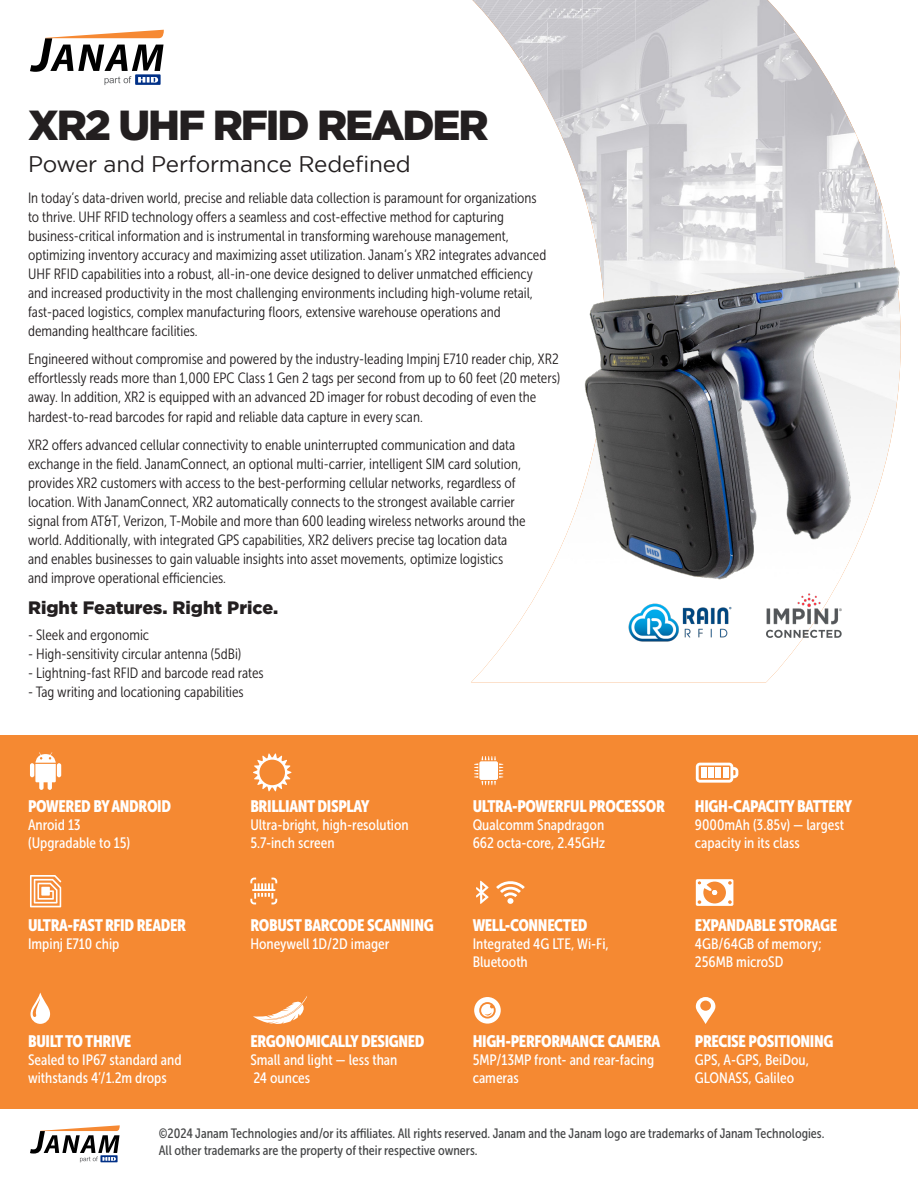
<style>
.page{position:relative;width:918px;height:1188px;background:#fff}
.page>*{position:absolute;margin:0;border:0;box-sizing:border-box;transform-origin:0 0}
.t1{font:900 42px "Gotham";letter-spacing:-.05em;color:#231f20}
.t2{font:22.5px "Gotham";letter-spacing:-.01em;color:#231f20}
.t3{font:900 18px "Gotham";color:#231f20}
.t4{font:16.5px "Museo Sans Cond 900";letter-spacing:-.02em;color:#fff}
.t5{font:15px/18px "Museo Sans Cond 500";color:#fff}
.t6{font:14.85px/19px "Museo Sans Cond 300";color:#231f20}
.t7{font:13.5px/16.5px "Museo Sans Cond 500";color:#454647}
</style>
<div class="page">
<img style="left:471px;top:0;width:422px;height:682px">
<div style="left:0;top:735px;width:918px;height:374px;background:#f58932"></div>
<svg style="left:30px;top:30px;width:134px;height:55px"></svg>
<svg style="left:696px;top:763px;width:42px;height:20px"></svg>
<div style="left:701px;top:767px;width:5px;height:11px;background:#fff"></div>
<div style="left:708px;top:767px;width:6px;height:11px;background:#fff"></div>
<div style="left:715px;top:767px;width:6px;height:11px;background:#fff"></div>
<div style="left:723px;top:767px;width:6px;height:11px;background:#fff"></div>
<svg style="left:253px;top:753px;width:39px;height:39px"></svg>
<svg style="left:30px;top:1125px;width:90px;height:37px"></svg>
<img style="left:546px;top:250px;width:355px;height:340px">
<svg style="left:35px;top:752px;width:21px;height:38px"></svg>
<hr style="left:57px;top:763px;width:4px;height:14px;background:#fff;border-radius:2px">
<hr style="left:30px;top:763px;width:4px;height:14px;background:#fff;border-radius:2px">
<svg style="left:476px;top:881px;width:13px;height:23px"></svg>
<svg style="left:496px;top:881px;width:29px;height:23px"></svg>
<svg style="left:250px;top:878px;width:27px;height:26px"></svg>
<svg style="left:30px;top:875px;width:31px;height:32px"></svg>
<svg style="left:696px;top:879px;width:37px;height:27px"></svg>
<svg style="left:253px;top:996px;width:54px;height:28px"></svg>
<svg style="left:31px;top:993px;width:19px;height:31px"></svg>
<svg style="left:474px;top:997px;width:27px;height:27px"></svg>
<svg style="left:696px;top:997px;width:19px;height:27px"></svg>
<img style="left:628px;top:603px;width:104px;height:39px">
<img style="left:763px;top:590px;width:81px;height:37px">
<svg style="left:766px;top:630px;width:76px;height:8px"></svg>
<svg style="left:474px;top:756px;width:29px;height:29px"></svg>
<p class="t1" style="left:28px;top:101px;width:462px">XR2 UHF RFID READER</p>
<p class="t2" style="left:28px;top:152px;width:384px">Power and Performance Redefined</p>
<p class="t6" style="left:28px;top:188px;width:520px">In today’s data-driven world, precise and reliable data collection is paramount for organizations to thrive. UHF RFID technology offers a seamless and cost-effective method for capturing business-critical information and is instrumental in transforming warehouse management, optimizing inventory accuracy and maximizing asset utilization. Janam’s XR2 integrates advanced UHF RFID capabilities into a robust, all-in-one device designed to deliver unmatched efficiency and increased productivity in the most challenging environments including high-volume retail, fast-paced logistics, complex manufacturing floors, extensive warehouse operations and demanding healthcare facilities.</p>
<p class="t6" style="left:28px;top:350px;width:534px">Engineered without compromise and powered by the industry-leading Impinj E710 reader chip, XR2 effortlessly reads more than 1,000 EPC Class 1 Gen 2 tags per second from up to 60 feet (20 meters) away. In addition, XR2 is equipped with an advanced 2D imager for robust decoding of even the hardest-to-read barcodes for rapid and reliable data capture in every scan.</p>
<p class="t6" style="left:28px;top:435px;width:499px">XR2 offers advanced cellular connectivity to enable uninterrupted communication and data exchange in the field. JanamConnect, an optional multi-carrier, intelligent SIM card solution, provides XR2 customers with access to the best-performing cellular networks, regardless of location. With JanamConnect, XR2 automatically connects to the strongest available carrier signal from AT&amp;T, Verizon, T-Mobile and more than 600 leading wireless networks around the world. Additionally, with integrated GPS capabilities, XR2 delivers precise tag location data and enables businesses to gain valuable insights into asset movements, optimize logistics and improve operational efficiencies.</p>
<p class="t3" style="left:28px;top:598px;width:252px">Right Features. Right Price.</p>
<p class="t6" style="left:28px;top:625px;width:123px">- Sleek and ergonomic</p>
<p class="t6" style="left:28px;top:644px;width:215px">- High-sensitivity circular antenna (5dBi)</p>
<p class="t6" style="left:28px;top:664px;width:237px">- Lightning-fast RFID and barcode read rates</p>
<p class="t6" style="left:28px;top:683px;width:217px">- Tag writing and locationing capabilities</p>
<p class="t4" style="left:28px;top:797px;width:145px">POWERED BY ANDROID</p>
<p class="t5" style="left:28px;top:816px;width:104px">Anroid 13 (Upgradable to 15)</p>
<p class="t4" style="left:28px;top:915px;width:159px">ULTRA-FAST RFID READER</p>
<p class="t5" style="left:28px;top:935px;width:93px">Impinj E710 chip</p>
<p class="t4" style="left:28px;top:1032px;width:105px">BUILT TO THRIVE</p>
<p class="t5" style="left:28px;top:1051px;width:155px">Sealed to IP67 standard and withstands 4’/1.2m drops</p>
<p class="t4" style="left:250px;top:797px;width:121px">BRILLIANT DISPLAY</p>
<p class="t5" style="left:250px;top:816px;width:160px">Ultra-bright, high-resolution<br>5.7-inch screen</p>
<p class="t4" style="left:250px;top:915px;width:185px">ROBUST BARCODE SCANNING</p>
<p class="t5" style="left:250px;top:935px;width:141px">Honeywell 1D/2D imager</p>
<p class="t4" style="left:250px;top:1032px;width:176px">ERGONOMICALLY DESIGNED</p>
<p class="t5" style="left:250px;top:1051px;width:149px">Small and light — less than<br>24 ounces</p>
<p class="t4" style="left:473px;top:797px;width:194px">ULTRA-POWERFUL PROCESSOR</p>
<p class="t5" style="left:473px;top:816px;width:134px">Qualcomm Snapdragon<br>662 octa-core, 2.45GHz</p>
<p class="t4" style="left:473px;top:915px;width:116px">WELL-CONNECTED</p>
<p class="t5" style="left:473px;top:935px;width:138px">Integrated 4G LTE, Wi-Fi,</p>
<p class="t5" style="left:473px;top:953px;width:57px">Bluetooth</p>
<p class="t4" style="left:473px;top:1032px;width:189px">HIGH-PERFORMANCE CAMERA</p>
<p class="t5" style="left:473px;top:1051px;width:183px">5MP/13MP front- and rear-facing cameras</p>
<p class="t4" style="left:695px;top:797px;width:159px">HIGH-CAPACITY BATTERY</p>
<p class="t5" style="left:695px;top:816px;width:151px">9000mAh (3.85v) — largest capacity in its class</p>
<p class="t4" style="left:695px;top:915px;width:144px">EXPANDABLE STORAGE</p>
<p class="t5" style="left:695px;top:935px;width:128px">4GB/64GB of memory;<br>256MB microSD</p>
<p class="t4" style="left:695px;top:1032px;width:140px">PRECISE POSITIONING</p>
<p class="t5" style="left:695px;top:1051px;width:116px">GPS, A-GPS, BeiDou,<br>GLONASS, Galileo</p>
<p class="t7" style="left:159px;top:1126px;width:667px">©2024 Janam Technologies and/or its affiliates. All rights reserved. Janam and the Janam logo are trademarks of Janam Technologies.<br>All other trademarks are the property of their respective owners.</p>
</div>
